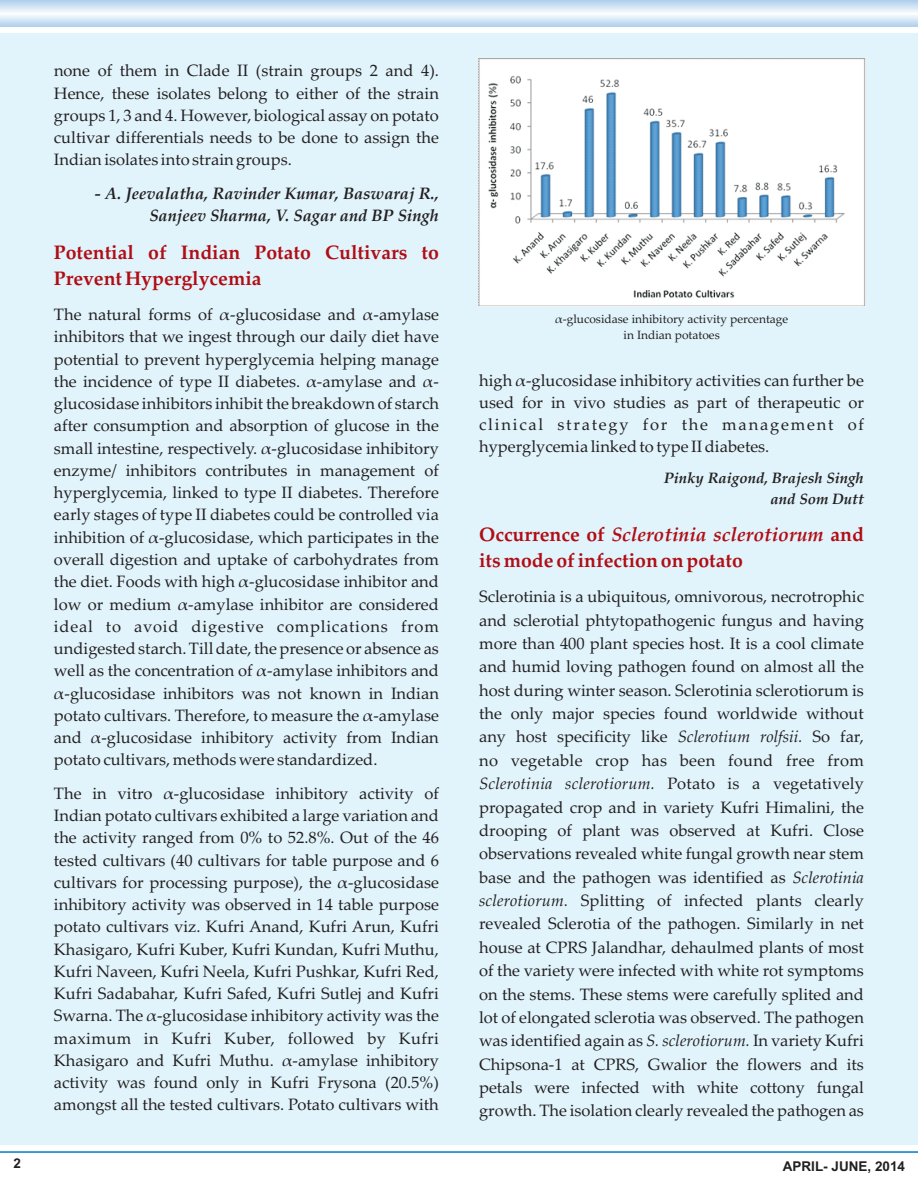
<style>
.page{position:relative;width:918px;height:1188px;background:#fff}
.page>*{position:absolute;margin:0;border:0;box-sizing:border-box;transform-origin:0 0}
.t1{font:700 19.5px/26.2px "Palatino Linotype";color:#b00d15}
.t2{font:16.5px/22.2px "Palatino Linotype";color:#231f20;text-align:justify}
.t3{font:italic 700 16.5px/22.2px "Palatino Linotype";color:#231f20;text-align:right}
.t4{font:italic 700 15px/20.2px "Palatino Linotype";color:#231f20;text-align:right}
.t5{font:700 13.5px "Arial";color:#231f20}
.t6{font:12px/16.2px "Palatino Linotype";color:#231f20;text-align:center}
.s1{font-style:italic}
</style>
<div class="page">
<svg style="left:0;top:0;width:918px;height:27px"></svg>
<div style="left:0;top:33px;width:918px;height:1112px;background:#e1f4fc"></div>
<hr style="left:0;top:1151px;width:918px;height:2px;background:#007ec5">
<img style="left:478px;top:58px;width:387px;height:249px">
<p class="t2" style="left:54px;top:61px;width:386px">none of them in Clade II (strain groups 2 and 4).<br>Hence, these isolates belong to either of the strain groups 1, 3 and 4. However, biological assay on potato cultivar differentials needs to be done to assign the Indian isolates into strain groups.</p>
<p class="t3" style="left:95px;top:184px;width:346px">- A. Jeevalatha, Ravinder Kumar, Baswaraj R.,<br>Sanjeev Sharma, V. Sagar and BP Singh</p>
<p class="t1" style="left:54px;top:242px;width:386px">Potential of Indian Potato Cultivars to<br>Prevent Hyperglycemia</p>
<p class="t2" style="left:54px;top:305px;width:387px">The natural forms of á-glucosidase and á-amylase inhibitors that we ingest through our daily diet have potential to prevent hyperglycemia helping manage the incidence of type II diabetes. á-amylase and á&shy;glucosidase inhibitors inhibit the breakdown of starch after consumption and absorption of glucose in the small intestine, respectively. á-glucosidase inhibitory enzyme/ inhibitors contributes in management of hyperglycemia, linked to type II diabetes. Therefore early stages of type II diabetes could be controlled via inhibition of á-glucosidase, which participates in the overall digestion and uptake of carbohydrates from the diet. Foods with high á-glucosidase inhibitor and low or medium á-amylase inhibitor are considered ideal to avoid digestive complications from undigested starch. Till date, the presence or absence as well as the concentration of á-amylase inhibitors and á-glucosidase inhibitors was not known in Indian potato cultivars. Therefore, to measure the á-amylase and á-glucosidase inhibitory activity from Indian potato cultivars, methods were standardized.</p>
<p class="t2" style="left:54px;top:784px;width:387px">The in vitro á-glucosidase inhibitory activity of Indian potato cultivars exhibited a large variation and the activity ranged from 0% to 52.8%. Out of the 46 tested cultivars (40 cultivars for table purpose and 6 cultivars for processing purpose), the á-glucosidase inhibitory activity was observed in 14 table purpose potato cultivars viz. Kufri Anand, Kufri Arun, Kufri Khasigaro, Kufri Kuber, Kufri Kundan, Kufri Muthu, Kufri Naveen, Kufri Neela, Kufri Pushkar, Kufri Red, Kufri Sadabahar, Kufri Safed, Kufri Sutlej and Kufri Swarna. The á-glucosidase inhibitory activity was the maximum in Kufri Kuber, followed by Kufri Khasigaro and Kufri Muthu. á-amylase inhibitory activity was found only in Kufri Frysona (20.5%) amongst all the tested cultivars. Potato cultivars with</p>
<p class="t6" style="left:555px;top:312px;width:235px">á-glucosidase inhibitory activity percentage in Indian potatoes</p>
<p class="t2" style="left:479px;top:371px;width:386px">high á-glucosidase inhibitory activities can further be used for in vivo studies as part of therapeutic or clinical strategy for the management of hyperglycemia linked to type II diabetes.</p>
<p class="t4" style="left:664px;top:470px;width:202px">Pinky Raigond, Brajesh Singh and Som Dutt</p>
<p class="t1" style="left:479px;top:524px;width:386px">Occurrence of <span class="s1">Sclerotinia sclerotiorum</span> and its mode of infection on potato</p>
<p class="t2" style="left:479px;top:587px;width:386px;line-height:23.4px">Sclerotinia is a ubiquitous, omnivorous, necrotrophic and sclerotial phtytopathogenic fungus and having more than 400 plant species host. It is a cool climate and humid loving pathogen found on almost all the host during winter season. Sclerotinia sclerotiorum is the only major species found worldwide without any host specificity like <span class="s1">Sclerotium rolfsii.</span> So far, no vegetable crop has been found free from <span class="s1">Sclerotinia sclerotiorum.</span> Potato is a vegetatively propagated crop and in variety Kufri Himalini, the drooping of plant was observed at Kufri. Close observations revealed white fungal growth near stem base and the pathogen was identified as <span class="s1">Sclerotinia sclerotiorum.</span> Splitting of infected plants clearly revealed Sclerotia of the pathogen. Similarly in net house at CPRS Jalandhar, dehaulmed plants of most of the variety were infected with white rot symptoms on the stems. These stems were carefully splited and lot of elongated sclerotia was observed. The pathogen was identified again as <span class="s1">S. sclerotiorum.</span> In variety Kufri Chipsona-1 at CPRS, Gwalior the flowers and its petals were infected with white cottony fungal growth. The isolation clearly revealed the pathogen as</p>
<p class="t5" style="left:14px;top:1158px;width:9px">2</p>
<p class="t5" style="left:783px;top:1161px;width:124px">APRIL- JUNE, 2014</p>
</div>
